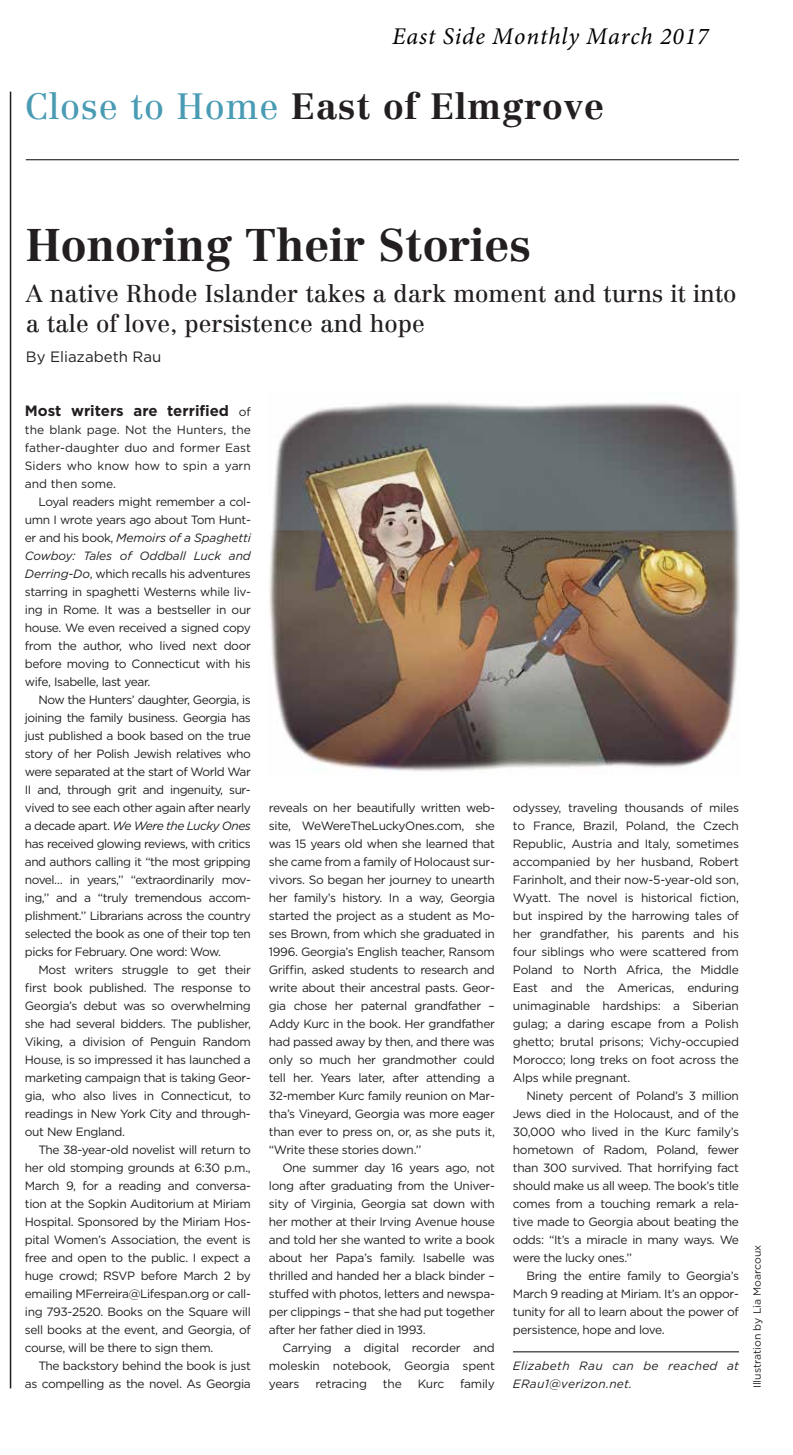
<style>
.page{position:relative;width:793px;height:1455px;background:#fff}
.page>*{position:absolute;margin:0;border:0;box-sizing:border-box;transform-origin:0 0}
.t1{font:700 45px "Centennial";color:#231f20}
.t2{font:700 36px "Centennial";letter-spacing:.025em;color:#231f20}
.t3{font:24px/30px "Centennial";color:#231f20}
.t4{font:italic 24px "Minion Pro";letter-spacing:.035em;color:#000}
.t5{font:700 15px "Gotham";color:#231f20}
.t6{font:15px "Gotham";color:#231f20}
.t7{font:12px/18px "Gotham";letter-spacing:-.03em;color:#231f20;text-align:justify}
.t8{font:italic 12px/18px "Gotham";letter-spacing:.02em;color:#231f20}
.t9{font:10.5px "Gotham";color:#231f20}
.s1{font-weight:400;color:#4a9bb4}
.s2{font-weight:400;font-size:12px}
.s3{font-style:italic}
</style>
<div class="page">
<hr style="left:513px;top:1350px;width:226px;height:2px;background:#231f20">
<img style="left:268px;top:402px;width:471px;height:370px">
<hr style="left:26px;top:159px;width:713px;height:1px;background:#231f20">
<hr style="left:10px;top:92px;width:1px;height:1296px;background:#231f20">
<h3 class="t4" style="left:392px;top:20px;width:318px">East Side Monthly March 2017</h3>
<h2 class="t2" style="left:25px;top:85px;width:580px"><span class="s1">Close to Home</span> East of Elmgrove</h2>
<h1 class="t1" style="left:26px;top:218px;width:507px">Honoring Their Stories</h1>
<h3 class="t3" style="left:26px;top:278px;width:712px">A native Rhode Islander takes a dark moment and turns it into a tale of love, persistence and hope</h3>
<p class="t6" style="left:26px;top:347px;width:137px">By Eliazabeth Rau</p>
<p class="t5" style="left:25px;top:400px;width:227px">Most writers are terrified <span class="s2">of</span></p>
<p class="t7" style="left:25px;top:420px;width:227px">the blank page. Not the Hunters, the father-daughter duo and former East Siders who know how to spin a yarn and then some.</p>
<p class="t7" style="left:25px;top:492px;width:227px;text-indent:14px">Loyal readers might remember a col&shy;umn I wrote years ago about Tom Hunt&shy;er and his book, <span class="s3">Memoirs of a Spaghetti Cowboy: Tales of Oddball Luck and Derring-Do</span>, which recalls his adventures starring in spaghetti Westerns while liv&shy;ing in Rome. It was a bestseller in our house. We even received a signed copy from the author, who lived next door before moving to Connecticut with his wife, Isabelle, last year.</p>
<p class="t7" style="left:25px;top:690px;width:227px;text-indent:14px">Now the Hunters’ daughter, Georgia, is joining the family business. Georgia has just published a book based on the true story of her Polish Jewish relatives who were separated at the start of World War II and, through grit and ingenuity, sur&shy;vived to see each other again after nearly a decade apart. <span class="s3">We Were the Lucky Ones </span>has received glowing reviews, with critics and authors calling it “the most gripping novel… in years,’’ “extraordinarily mov&shy;ing,’’ and a “truly tremendous accom&shy;plishment.’’ Librarians across the country selected the book as one of their top ten picks for February. One word: Wow.</p>
<p class="t7" style="left:25px;top:960px;width:227px;text-indent:14px">Most writers struggle to get their first book published. The response to Georgia’s debut was so overwhelming she had several bidders. The publisher, Viking, a division of Penguin Random House, is so impressed it has launched a marketing campaign that is taking Geor&shy;gia, who also lives in Connecticut, to readings in New York City and through&shy;out New England.</p>
<p class="t7" style="left:25px;top:1140px;width:227px;text-indent:14px">The 38-year-old novelist will return to her old stomping grounds at 6:30 p.m., March 9, for a reading and conversa&shy;tion at the Sopkin Auditorium at Miriam Hospital. Sponsored by the Miriam Hos&shy;pital Women’s Association, the event is free and open to the public. I expect a huge crowd; RSVP before March 2 by emailing MFerreira@Lifespan.org or call&shy;ing 793-2520. Books on the Square will sell books at the event, and Georgia, of course, will be there to sign them.</p>
<p class="t7" style="left:25px;top:1356px;width:227px;text-align:right">The backstory behind the book is just as compelling as the novel. As Georgia</p>
<p class="t7" style="left:269px;top:798px;width:227px">reveals on her beautifully written web&shy;site, WeWereTheLuckyOnes.com, she was 15 years old when she learned that she came from a family of Holocaust sur&shy;vivors. So began her journey to unearth her family’s history. In a way, Georgia started the project as a student as Mo&shy;ses Brown, from which she graduated in 1996. Georgia’s English teacher, Ransom Griffin, asked students to research and write about their ancestral pasts. Geor&shy;gia chose her paternal grandfather – Addy Kurc in the book. Her grandfather had passed away by then, and there was only so much her grandmother could tell her. Years later, after attending a 32-member Kurc family reunion on Mar&shy;tha’s Vineyard, Georgia was more eager than ever to press on, or, as she puts it, “Write these stories down.’’</p>
<p class="t7" style="left:269px;top:1158px;width:227px;text-indent:14px">One summer day 16 years ago, not long after graduating from the Univer&shy;sity of Virginia, Georgia sat down with her mother at their Irving Avenue house and told her she wanted to write a book about her Papa’s family. Isabelle was thrilled and handed her a black binder – stuffed with photos, letters and newspa&shy;per clippings – that she had put together after her father died in 1993.</p>
<p class="t7" style="left:269px;top:1338px;width:227px;text-indent:14px">Carrying a digital recorder and moleskin notebook, Georgia spent years</p>
<p class="t7" style="left:315px;top:1374px;width:53px">retracing</p>
<p class="t7" style="left:383px;top:1374px;width:20px">the</p>
<p class="t7" style="left:418px;top:1374px;width:28px">Kurc</p>
<p class="t7" style="left:460px;top:1374px;width:36px">family</p>
<p class="t7" style="left:513px;top:798px;width:227px">odyssey, traveling thousands of miles to France, Brazil, Poland, the Czech Republic, Austria and Italy, sometimes accompanied by her husband, Robert Farinholt, and their now-5-year-old son, Wyatt. The novel is historical fiction, but inspired by the harrowing tales of her grandfather, his parents and his four siblings who were scattered from Poland to North Africa, the Middle East and the Americas, enduring unimaginable hardships: a Siberian gulag; a daring escape from a Polish ghetto; brutal prisons; Vichy-occupied Morocco; long treks on foot across the Alps while pregnant.</p>
<p class="t7" style="left:513px;top:1086px;width:227px;text-indent:14px">Ninety percent of Poland’s 3 million Jews died in the Holocaust, and of the 30,000 who lived in the Kurc family’s hometown of Radom, Poland, fewer than 300 survived. That horrifying fact should make us all weep. The book’s title comes from a touching remark a rela&shy;tive made to Georgia about beating the odds: “It’s a miracle in many ways. We were the lucky ones.’’</p>
<p class="t7" style="left:513px;top:1266px;width:227px;text-indent:14px">Bring the entire family to Georgia’s March 9 reading at Miriam. It’s an oppor&shy;tunity for all to learn about the power of persistence, hope and love.</p>
<p class="t8" style="left:513px;top:1356px;width:227px">Elizabeth Rau can be reached at<br>ERau1@verizon.net.</p>
<p class="t9" style="left:750px;top:1388px;width:145px;rotate:-90deg">Illustration by Lia Moarcoux</p>
</div>
